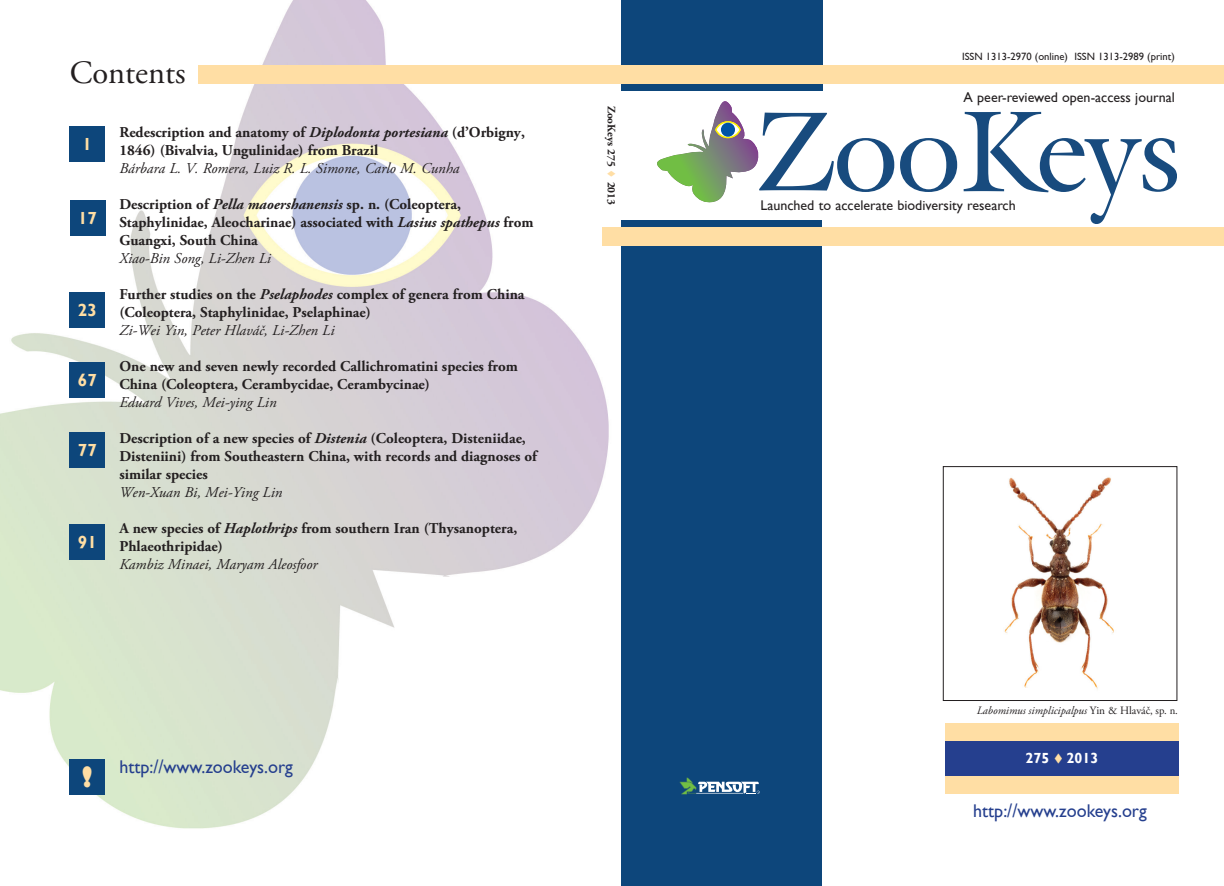
<style>
.page{position:relative;width:1224px;height:886px;background:#fff}
.page>*{position:absolute;margin:0;border:0;box-sizing:border-box;transform-origin:0 0}
.t1{font:32.5px "Adobe Garamond Pro";color:#231f20}
.t2{font:800 27.12px "Gill Sans";color:#ffdea4}
.t3{font:18.38px "Gill Sans";color:#253f8e}
.t4{font:700 17.5px "Gill Sans";color:#ffdea4}
.t5{font:700 15px/18px "Adobe Garamond Pro";color:#231f20}
.t6{font:italic 15px "Adobe Garamond Pro";color:#231f20}
.t7{font:700 14.62px "Gill Sans";color:#fff}
.t8{font:14px "Gill Sans";color:#231f20}
.t9{font:italic 11.25px "Adobe Garamond Pro";color:#231f20}
.t10{font:700 11.25px "Adobe Garamond Pro";color:#231f20}
.t11{font:10.62px "Gill Sans";color:#231f20}
.s1{font-style:italic}
.s2{color:#ffdea4}
.s3{font-style:normal}
</style>
<div class="page">
<img style="left:0;top:0;width:632px;height:829px">
<div style="left:621px;top:221px;width:201px;height:665px;background:#0d467b"></div>
<div style="left:621px;top:0;width:201px;height:91px;background:#0d467b"></div>
<svg style="left:679px;top:777px;width:80px;height:17px"></svg>
<div style="left:602px;top:228px;width:622px;height:18px;background:#ffdea4"></div>
<div style="left:70px;top:759px;width:35px;height:35px;background:#0d467b"></div>
<svg style="left:657px;top:101px;width:237px;height:102px"></svg>
<svg style="left:900px;top:138px;width:57px;height:54px"></svg>
<svg style="left:963px;top:112px;width:213px;height:112px"></svg>
<img style="left:1004px;top:477px;width:110px;height:213px">
<div style="left:943px;top:466px;width:234px;height:235px;border:1px solid #231f20"></div>
<div style="left:70px;top:126px;width:35px;height:36px;background:#0d467b"></div>
<div style="left:70px;top:200px;width:35px;height:35px;background:#0d467b"></div>
<div style="left:70px;top:292px;width:35px;height:35px;background:#0d467b"></div>
<div style="left:70px;top:432px;width:35px;height:36px;background:#0d467b"></div>
<div style="left:70px;top:362px;width:35px;height:35px;background:#0d467b"></div>
<div style="left:70px;top:524px;width:35px;height:35px;background:#0d467b"></div>
<div style="left:945px;top:740px;width:233px;height:36px;background:#253f8e"></div>
<div style="left:945px;top:723px;width:233px;height:17px;background:#ffdea4"></div>
<div style="left:945px;top:776px;width:233px;height:18px;background:#ffdea4"></div>
<div style="left:198px;top:65px;width:1026px;height:19px;background:#ffdea4"></div>
<h1 class="t1" style="left:70px;top:53px;width:117px">Contents</h1>
<p class="t4" style="left:83px;top:134px;width:11px">1</p>
<p class="t4" style="left:78px;top:207px;width:20px">17</p>
<p class="t4" style="left:78px;top:299px;width:20px">23</p>
<p class="t4" style="left:78px;top:369px;width:20px">67</p>
<p class="t4" style="left:78px;top:440px;width:20px">77</p>
<p class="t4" style="left:78px;top:531px;width:20px">91</p>
<p class="t5" style="left:119px;top:123px;width:407px">Redescription and anatomy of <span class="s1">Diplodonta portesiana</span> (d’Orbigny,<br>1846) (Bivalvia, Ungulinidae) from Brazil</p>
<p class="t6" style="left:119px;top:159px;width:341px">Bárbara L. V. Romera, Luiz R. L. Simone, Carlo M. Cunha</p>
<p class="t5" style="left:119px;top:195px;width:416px">Description of <span class="s1">Pella maoershanensis</span> sp. n. (Coleoptera,<br>Staphylinidae, Aleocharinae) associated with <span class="s1">Lasius spathepus</span> from<br>Guangxi, South China</p>
<p class="t6" style="left:119px;top:249px;width:153px">Xiao-Bin Song, Li-Zhen Li</p>
<p class="t5" style="left:119px;top:285px;width:407px">Further studies on the <span class="s1">Pselaphodes</span> complex of genera from China (Coleoptera, Staphylinidae, Pselaphinae)</p>
<p class="t6" style="left:119px;top:321px;width:217px">Zi-Wei Yin, Peter Hlaváč, Li-Zhen Li</p>
<p class="t5" style="left:119px;top:357px;width:400px">One new and seven newly recorded Callichromatini species from<br>China (Coleoptera, Cerambycidae, Cerambycinae)</p>
<p class="t6" style="left:119px;top:393px;width:159px">Eduard Vives, Mei-ying Lin</p>
<p class="t5" style="left:119px;top:429px;width:419px">Description of a new species of <span class="s1">Distenia</span> (Coleoptera, Disteniidae,<br>Disteniini) from Southeastern China, with records and diagnoses of similar species</p>
<p class="t6" style="left:119px;top:483px;width:164px">Wen-Xuan Bi, Mei-Ying Lin</p>
<p class="t5" style="left:119px;top:519px;width:399px">A new species of <span class="s1">Haplothrips</span> from southern Iran (Thysanoptera,<br>Phlaeothripidae)</p>
<p class="t6" style="left:119px;top:555px;width:200px">Kambiz Minaei, Maryam Aleosfoor</p>
<p class="t10" style="left:618px;top:106px;width:101px;rotate:90deg">ZooKeys 275 <span class="s2">▼</span> 2013</p>
<h2 class="t2" style="left:82px;top:760px;width:12px">!</h2>
<p class="t3" style="left:119px;top:756px;width:175px">http://www.zookeys.org</p>
<p class="t11" style="left:962px;top:50px;width:214px">ISSN 1313-2970 (online) ISSN 1313-2989 (print)</p>
<p class="t8" style="left:963px;top:89px;width:213px">A peer-reviewed open-access journal</p>
<p class="t8" style="left:760px;top:197px;width:257px">Launched to accelerate biodiversity research</p>
<p class="t9" style="left:976px;top:703px;width:203px">Labomimus simplicipalpus <span class="s3">Yin &amp; Hlaváč, sp. n.</span></p>
<p class="t7" style="left:1025px;top:750px;width:74px">275 <span class="s2">▼</span> 2013</p>
<p class="t3" style="left:973px;top:799px;width:175px">http://www.zookeys.org</p>
</div>
